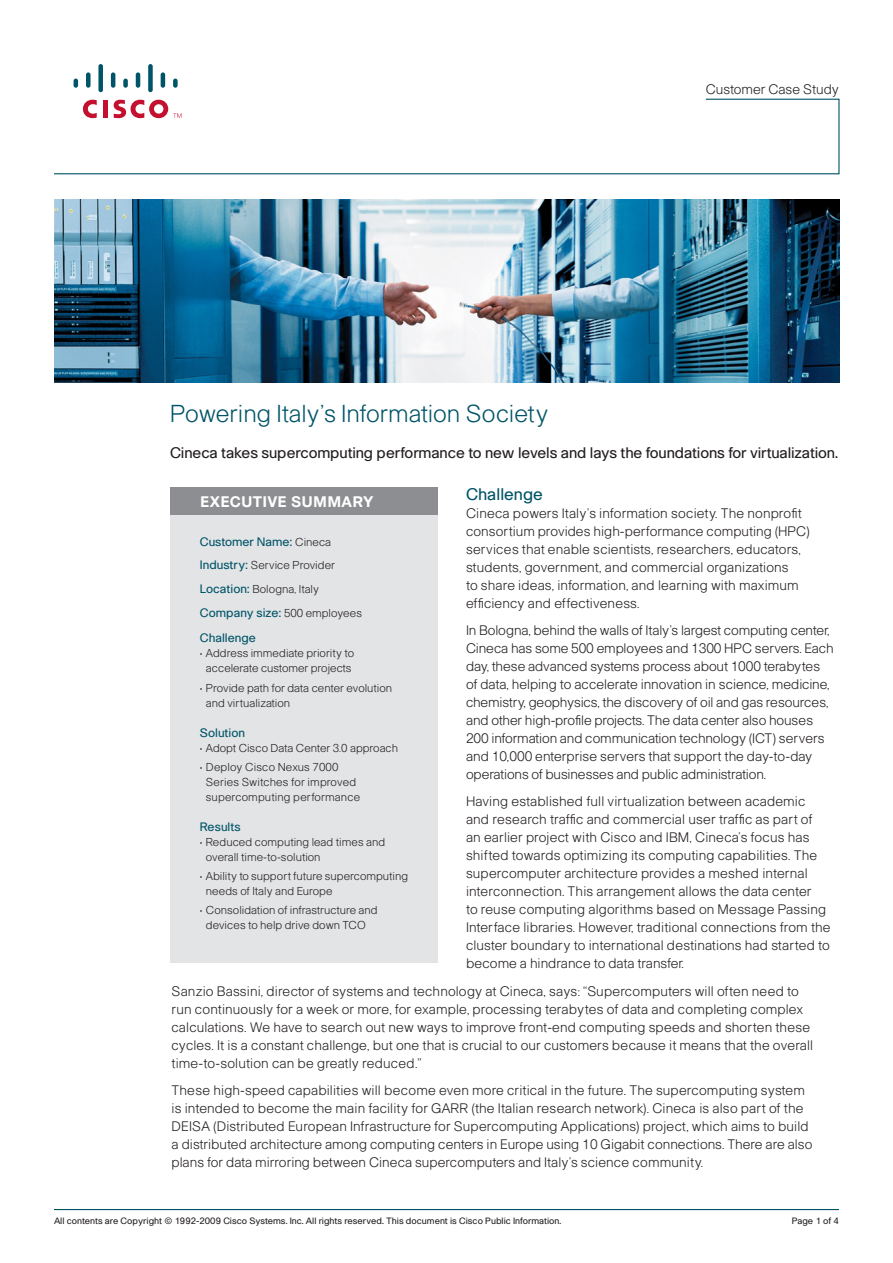
<style>
.page{position:relative;width:893px;height:1263px;background:#fff}
.page>*{position:absolute;margin:0;border:0;box-sizing:border-box;transform-origin:0 0}
.Headline{font:300 24px "Cisco";color:#005467}
.Body_Head{font:16.5px "Cisco";color:#005467}
.Sub-Headline{font:15px "Cisco";letter-spacing:-.01em;color:#231f20}
.Exec_Header{font:700 15px "Cisco";letter-spacing:.015em;color:#fff}
.Body_Text{font:300 13.5px/18px "Cisco";letter-spacing:.01em;color:#231f20}
.Body_Text-2{font:300 13.5px/18px "Cisco";letter-spacing:-.01em;color:#231f20}
.Page_Head{font:300 13.5px "Cisco";color:#231f20}
.Exec_Text_Head{font:12px "Cisco";color:#005467}
.Exec_Bullet_Text{font:300 11.25px/15px "Cisco";color:#231f20}
.Exec_Text_Head-2{font:300 11.25px "Cisco";color:#231f20}
.Page_Footer{font:9px "Cisco";color:#231f20}
.s1{font-weight:300;font-size:11.25px;color:#231f20}
.s2{font-weight:400;font-size:12px;color:#005467}
</style>
<div class="page">
<img style="left:54px;top:200px;width:786px;height:183px">
<svg style="left:74px;top:79px;width:4px;height:9px"></svg>
<div style="left:123px;top:79px;width:5px;height:9px;background:#005467;border-radius:2px"></div>
<div style="left:173px;top:79px;width:5px;height:9px;background:#005467;border-radius:2px"></div>
<div style="left:86px;top:72px;width:5px;height:16px;background:#005467;border-radius:2px"></div>
<hr style="left:111px;top:72px;width:4px;height:16px;background:#005467;border-radius:2px">
<hr style="left:136px;top:72px;width:4px;height:16px;background:#005467;border-radius:2px">
<hr style="left:161px;top:72px;width:4px;height:16px;background:#005467;border-radius:2px">
<div style="left:98px;top:64px;width:5px;height:28px;background:#005467;border-radius:2px"></div>
<div style="left:148px;top:64px;width:5px;height:28px;background:#005467;border-radius:2px"></div>
<svg style="left:54px;top:98px;width:786px;height:77px"></svg>
<hr style="left:54px;top:1209px;width:785px;height:1px;background:#005467">
<div style="left:170px;top:487px;width:268px;height:475px;background:#e3e4e6"></div>
<div style="left:170px;top:487px;width:268px;height:27px;background:#8c8e91"></div>
<p class="Page_Head" style="left:706px;top:81px;width:135px">Customer Case Study</p>
<p class="Headline" style="left:170px;top:399px;width:380px">Powering Italy’s Information Society</p>
<p class="Sub-Headline" style="left:170px;top:444px;width:669px">Cineca takes supercomputing performance to new levels and lays the foundations for virtualization.</p>
<p class="Body_Head" style="left:466px;top:484px;width:78px">Challenge</p>
<p class="Body_Text" style="left:466px;top:504px;width:345px">Cineca powers Italy’s information society. The nonprofit consortium provides high-performance computing (HPC) services that enable scientists, researchers, educators, students, government, and commercial organizations<br>to share ideas, information, and learning with maximum efficiency and effectiveness.</p>
<p class="Body_Text-2" style="left:466px;top:621px;width:369px">In Bologna, behind the walls of Italy’s largest computing center, Cineca has some 500 employees and 1300 HPC servers. Each day, these advanced systems process about 1000 terabytes of data, helping to accelerate innovation in science, medicine, chemistry, geophysics, the discovery of oil and gas resources, and other high-profile projects. The data center also houses 200 information and communication technology (ICT) servers and 10,000 enterprise servers that support the day-to-day operations of businesses and public administration.</p>
<p class="Body_Text" style="left:466px;top:792px;width:366px">Having established full virtualization between academic and research traffic and commercial user traffic as part of an earlier project with Cisco and IBM, Cineca’s focus has shifted towards optimizing its computing capabilities. The supercomputer architecture provides a meshed internal interconnection. This arrangement allows the data center<br>to reuse computing algorithms based on Message Passing Interface libraries. However, traditional connections from the cluster boundary to international destinations had started to become a hindrance to data transfer.</p>
<p class="Body_Text" style="left:172px;top:981px;width:643px">Sanzio Bassini, director of systems and technology at Cineca, says: “Supercomputers will often need to run continuously for a week or more, for example, processing terabytes of data and completing complex calculations. We have to search out new ways to improve front-end computing speeds and shorten these cycles. It is a constant challenge, but one that is crucial to our customers because it means that the overall time‑to-solution can be greatly reduced.”</p>
<p class="Body_Text" style="left:172px;top:1081px;width:642px">These high-speed capabilities will become even more critical in the future. The supercomputing system is intended to become the main facility for GARR (the Italian research network). Cineca is also part of the DEISA (Distributed European Infrastructure for Supercomputing Applications) project, which aims to build a distributed architecture among computing centers in Europe using 10 Gigabit connections. There are also plans for data mirroring between Cineca supercomputers and Italy’s science community.</p>
<p class="Exec_Header" style="left:200px;top:492px;width:175px">EXECUTIVE SUMMARY</p>
<p class="Exec_Text_Head" style="left:200px;top:534px;width:133px">Customer Name: <span class="s1">Cineca</span></p>
<p class="Exec_Text_Head-2" style="left:200px;top:558px;width:137px"><span class="s2">Industry:</span> Service Provider</p>
<p class="Exec_Text_Head-2" style="left:200px;top:582px;width:121px"><span class="s2">Location:</span> Bologna, Italy</p>
<p class="Exec_Text_Head" style="left:200px;top:605px;width:164px">Company size: <span class="s1">500 employees</span></p>
<p class="Exec_Text_Head" style="left:200px;top:631px;width:57px">Challenge</p>
<p class="Exec_Bullet_Text" style="left:200px;top:646px;width:156px;text-align:center">• Address immediate priority to accelerate customer projects</p>
<p class="Exec_Bullet_Text" style="left:206px;top:680px;width:188px;text-indent:-6px">• Provide path for data center evolution and virtualization</p>
<p class="Exec_Text_Head" style="left:200px;top:725px;width:47px">Solution</p>
<p class="Exec_Bullet_Text" style="left:200px;top:740px;width:200px">• Adopt Cisco Data Center 3.0 approach</p>
<p class="Exec_Bullet_Text" style="left:206px;top:759px;width:156px;text-indent:-6px">• Deploy Cisco Nexus 7000<br>Series Switches for improved supercomputing performance</p>
<p class="Exec_Text_Head" style="left:200px;top:819px;width:42px">Results</p>
<p class="Exec_Bullet_Text" style="left:206px;top:834px;width:181px;text-indent:-6px">• Reduced computing lead times and overall time-to-solution</p>
<p class="Exec_Bullet_Text" style="left:206px;top:868px;width:204px;text-indent:-6px">• Ability to support future supercomputing needs of Italy and Europe</p>
<p class="Exec_Bullet_Text" style="left:200px;top:903px;width:179px;text-align:center">• Consolidation of infrastructure and devices to help drive down TCO</p>
<p class="Page_Footer" style="left:54px;top:1215px;width:509px">All contents are Copyright © 1992-2009 Cisco Systems. Inc. All rights reserved. This document is Cisco Public Information.</p>
<p class="Page_Footer" style="left:792px;top:1215px;width:49px">Page 1 of 4</p>
</div>
